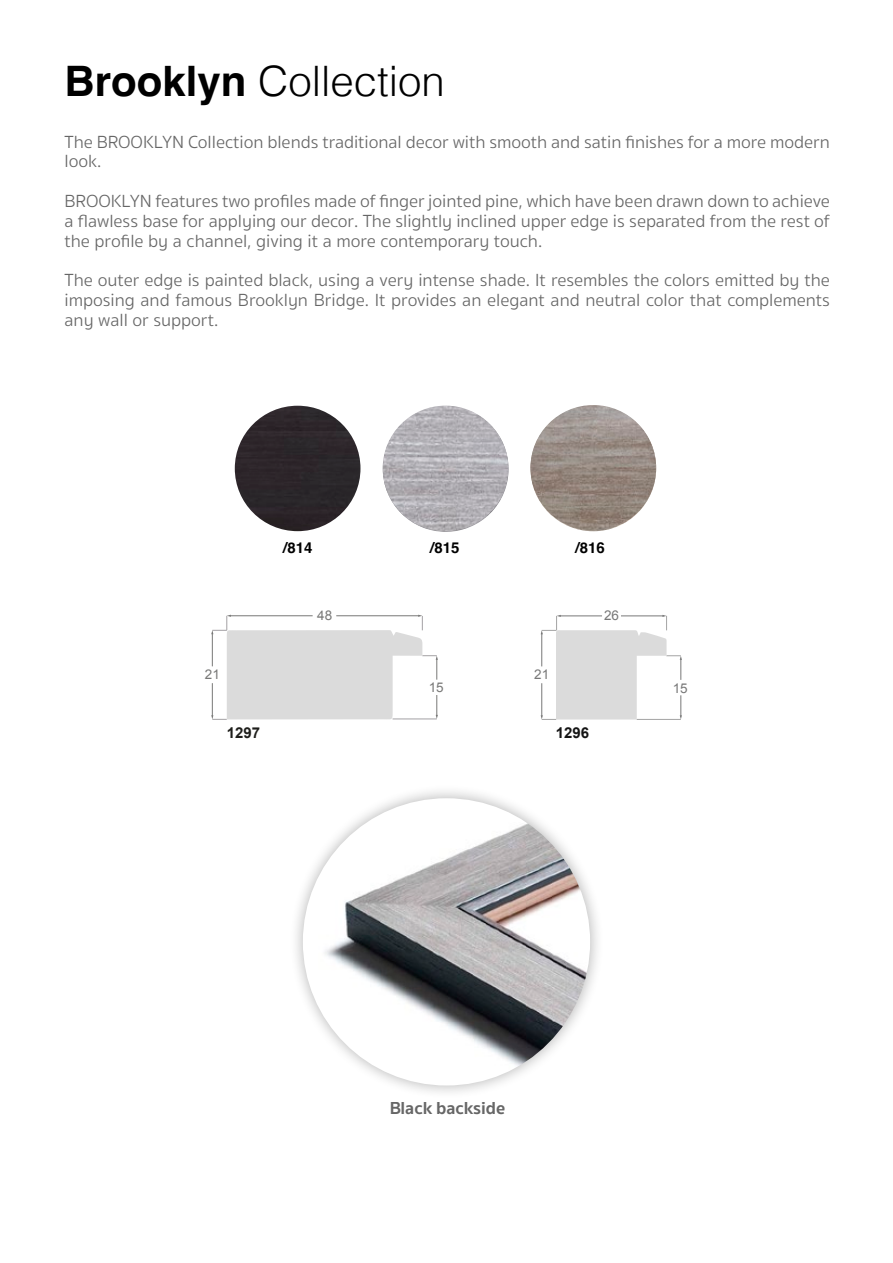
<style>
.page{position:relative;width:893px;height:1263px;background:#fff}
.page>*{position:absolute;margin:0;border:0;box-sizing:border-box;transform-origin:0 0}
.t1{font:300 42px "Helvetica";color:#000}
.t2{font:300 18px/19.8px "Sukhumvit Set";color:#000;text-align:justify}
.t3{font:700 18px "Sukhumvit Set";color:#000}
.t4{font:700 15px "Helvetica";color:#000}
.t5{font:700 15px "Arial";color:#151515}
.t6{font:700 15px "Arial";color:#1e1e1b}
.t7{font:13.5px "Arial";color:#787878}
.t8{font:13.35px "Arial";color:#787877}
.t9{font:13.35px "Arial";color:#787878}
.s1{font-weight:700}
</style>
<div class="page">
<svg style="left:541px;top:615px;width:141px;height:105px"></svg>
<svg style="left:211px;top:615px;width:227px;height:105px"></svg>
<div style="left:289px;top:784px;width:315px;height:315px;background:#000;opacity:.3"></div>
<img style="left:303px;top:798px;width:287px;height:287px;border-radius:144px">
<div style="left:235px;top:406px;width:125px;height:125px;background:#2c262a;border-radius:63px"></div>
<img style="left:383px;top:406px;width:125px;height:125px;border-radius:61px">
<img style="left:530px;top:405px;width:126px;height:125px;border-radius:63px">
<h1 class="t1" style="left:65px;top:45px;width:382px"><span class="s1">Brooklyn</span> Collection</h1>
<p class="t2" style="left:65px;top:132px;width:767px">The BROOKLYN Collection blends traditional decor with smooth and satin finishes for a more modern look.</p>
<p class="t2" style="left:65px;top:192px;width:767px">BROOKLYN features two profiles made of finger jointed pine, which have been drawn down to achieve a flawless base for applying our decor. The slightly inclined upper edge is separated from the rest of the profile by a channel, giving it a more contemporary touch.</p>
<p class="t2" style="left:65px;top:271px;width:767px">The outer edge is painted black, using a very intense shade. It resembles the colors emitted by the imposing and famous Brooklyn Bridge. It provides an elegant and neutral color that complements any wall or support.</p>
<p class="t4" style="left:283px;top:539px;width:31px">/814</p>
<p class="t4" style="left:430px;top:539px;width:31px">/815</p>
<p class="t4" style="left:575px;top:539px;width:31px">/816</p>
<p class="t8" style="left:205px;top:665px;width:17px">21</p>
<p class="t6" style="left:227px;top:723px;width:35px">1297</p>
<p class="t8" style="left:317px;top:606px;width:17px">48</p>
<p class="t8" style="left:429px;top:679px;width:17px">15</p>
<p class="t7" style="left:604px;top:606px;width:17px">26</p>
<p class="t9" style="left:534px;top:666px;width:17px">21</p>
<p class="t5" style="left:556px;top:723px;width:35px">1296</p>
<p class="t7" style="left:673px;top:679px;width:17px">15</p>
<p class="t3" style="left:389px;top:1094px;width:118px">Black backside</p>
</div>
